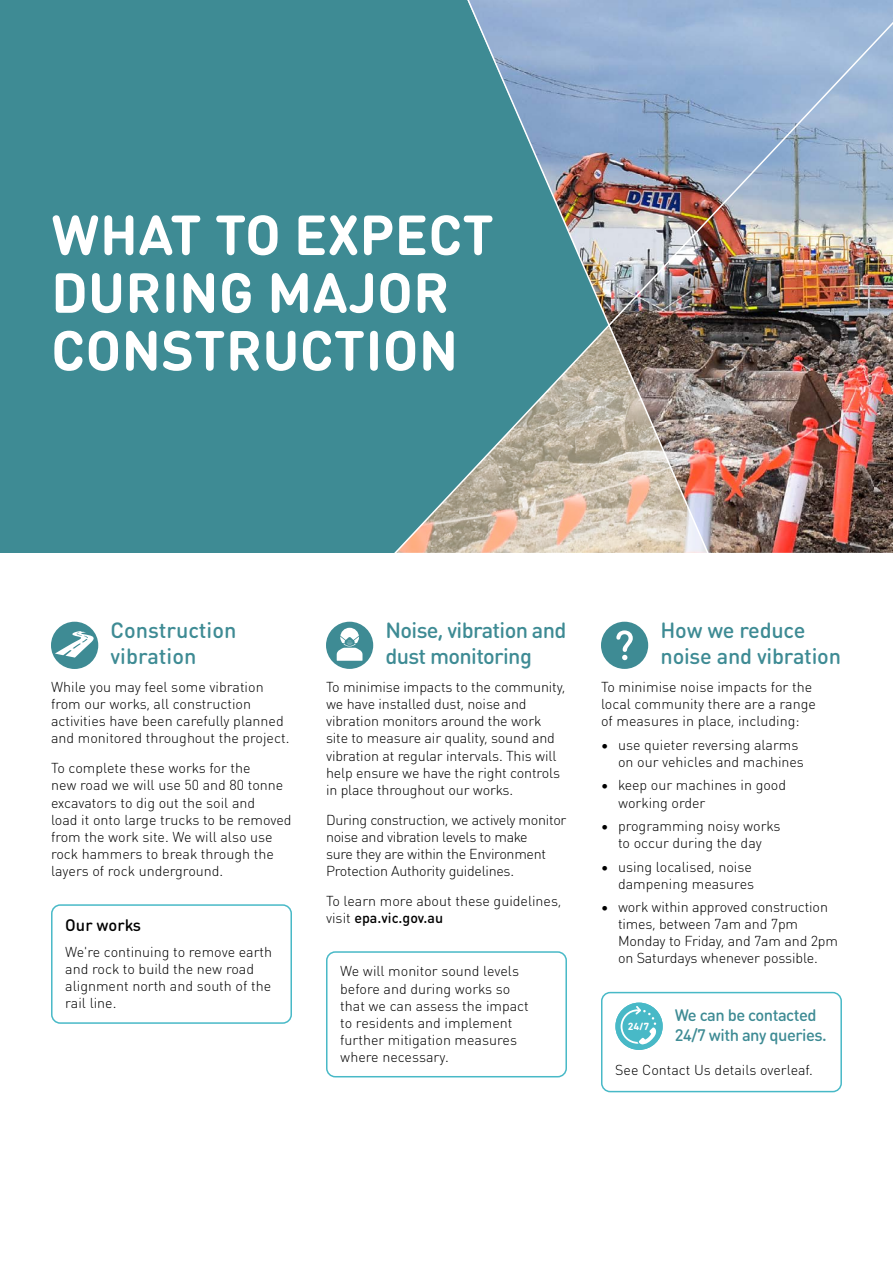
<style>
.page{position:relative;width:893px;height:1263px;background:#fff}
.page>*{position:absolute;margin:0;border:0;box-sizing:border-box;transform-origin:0 0}
.LX_Main_Heading{font:700 55.5px/57.8px "DIN Round OT";letter-spacing:.005em;color:#fff}
.LX_H2{font:500 21.75px/26.1px "DIN Round OT";letter-spacing:-.01em;color:#3e8b94}
.LX_H2-2{font:500 21.75px/26.1px "DIN Round OT";letter-spacing:-.03em;color:#3e8b94}
.LX_H3{font:500 16.5px/19.8px "DIN Round OT";letter-spacing:-.03em;color:#3e8b94}
.LX_H3-2{font:500 16.5px "DIN Round OT";color:#000}
.LX_Body{font:300 14.25px/17.1px "DIN Round OT";letter-spacing:-.005em;color:#000}
.LX_Body_Before_Bull{font:300 14.25px/17.1px "DIN Round OT";color:#000}
.t1{font:700 10.65px "DIN Next Rounded LT Pro";color:#fff}
.s1{font-weight:500}
</style>
<div class="page">
<div style="left:0;top:0;width:855px;height:553px;background:#3e8b94"></div>
<img style="left:813px;top:0;width:80px;height:553px">
<img style="left:394px;top:0;width:419px;height:553px">
<div style="left:51px;top:904px;width:241px;height:120px;border:2px solid #48b9c7;border-radius:9px"></div>
<div style="left:326px;top:951px;width:241px;height:126px;border:2px solid #48b9c7;border-radius:9px"></div>
<div style="left:601px;top:992px;width:241px;height:100px;border:2px solid #48b9c7;border-radius:9px"></div>
<svg style="left:615px;top:1002px;width:48px;height:48px"></svg>
<svg style="left:620px;top:1006px;width:38px;height:40px;background:#6cc6d2"></svg>
<div style="left:51px;top:622px;width:47px;height:47px;background:#3e8b94;border-radius:50%"></div>
<svg style="left:55px;top:631px;width:40px;height:27px"></svg>
<div style="left:326px;top:622px;width:47px;height:47px;background:#3e8b94;border-radius:50%"></div>
<div style="left:340px;top:628px;width:19px;height:18px;background:#fff;border-radius:50%"></div>
<svg style="left:337px;top:635px;width:25px;height:26px"></svg>
<div style="left:601px;top:622px;width:47px;height:47px;background:#3e8b94;border-radius:50%"></div>
<svg style="left:616px;top:630px;width:17px;height:30px"></svg>
<p class="LX_Main_Heading" style="left:51px;top:205px;width:444px">WHAT TO EXPECT<br>DURING MAJOR<br>CONSTRUCTION</p>
<h2 class="LX_H2" style="left:111px;top:617px;width:127px">Construction vibration</h2>
<p class="LX_Body" style="left:51px;top:678px;width:240px">While you may feel some vibration from our works, all construction activities have been carefully planned and monitored throughout the project.</p>
<p class="LX_Body" style="left:51px;top:759px;width:242px">To complete these works for the<br>new road we will use 50 and 80 tonne excavators to dig out the soil and<br>load it onto large trucks to be removed from the work site. We will also use rock hammers to break through the layers of rock underground.</p>
<h3 class="LX_H3-2" style="left:65px;top:915px;width:77px">Our works</h3>
<p class="LX_Body" style="left:65px;top:943px;width:208px">We're continuing to remove earth and rock to build the new road alignment north and south of the rail line.</p>
<h2 class="LX_H2-2" style="left:386px;top:617px;width:183px">Noise, vibration and dust monitoring</h2>
<p class="LX_Body" style="left:326px;top:678px;width:241px">To minimise impacts to the community, we have installed dust, noise and vibration monitors around the work site to measure air quality, sound and vibration at regular intervals. This will help ensure we have the right controls in place throughout our works.</p>
<p class="LX_Body" style="left:326px;top:811px;width:242px">During construction, we actively monitor noise and vibration levels to make<br>sure they are within the Environment Protection Authority guidelines.</p>
<p class="LX_Body" style="left:326px;top:892px;width:237px">To learn more about these guidelines, visit <span class="s1">epa.vic.gov.au</span></p>
<p class="LX_Body" style="left:340px;top:962px;width:190px">We will monitor sound levels before and during works so that we can assess the impact to residents and implement further mitigation measures where necessary.</p>
<h2 class="LX_H2" style="left:660px;top:617px;width:182px">How we reduce noise and vibration</h2>
<p class="LX_Body_Before_Bull" style="left:601px;top:678px;width:216px">To minimise noise impacts for the local community there are a range of measures in place, including:</p>
<p class="LX_Body" style="left:618px;top:736px;width:187px;text-indent:-17px">• use quieter reversing alarms on our vehicles and machines</p>
<p class="LX_Body" style="left:618px;top:777px;width:170px;text-indent:-17px">• keep our machines in good working order</p>
<p class="LX_Body" style="left:601px;top:817px;width:181px;text-align:center">• programming noisy works to occur during the day</p>
<p class="LX_Body" style="left:601px;top:858px;width:155px;text-align:right">• using localised, noise dampening measures</p>
<p class="LX_Body" style="left:618px;top:898px;width:222px;text-indent:-17px">• work within approved construction times, between 7am and 7pm<br>Monday to Friday, and 7am and 2pm on Saturdays whenever possible.</p>
<h3 class="LX_H3" style="left:675px;top:1005px;width:153px">We can be contacted<br>24/7 with any queries.</h3>
<p class="LX_Body" style="left:615px;top:1061px;width:199px">See Contact Us details overleaf.</p>
<p class="t1" style="left:628px;top:1020px;width:23px">24/7</p>
</div>
